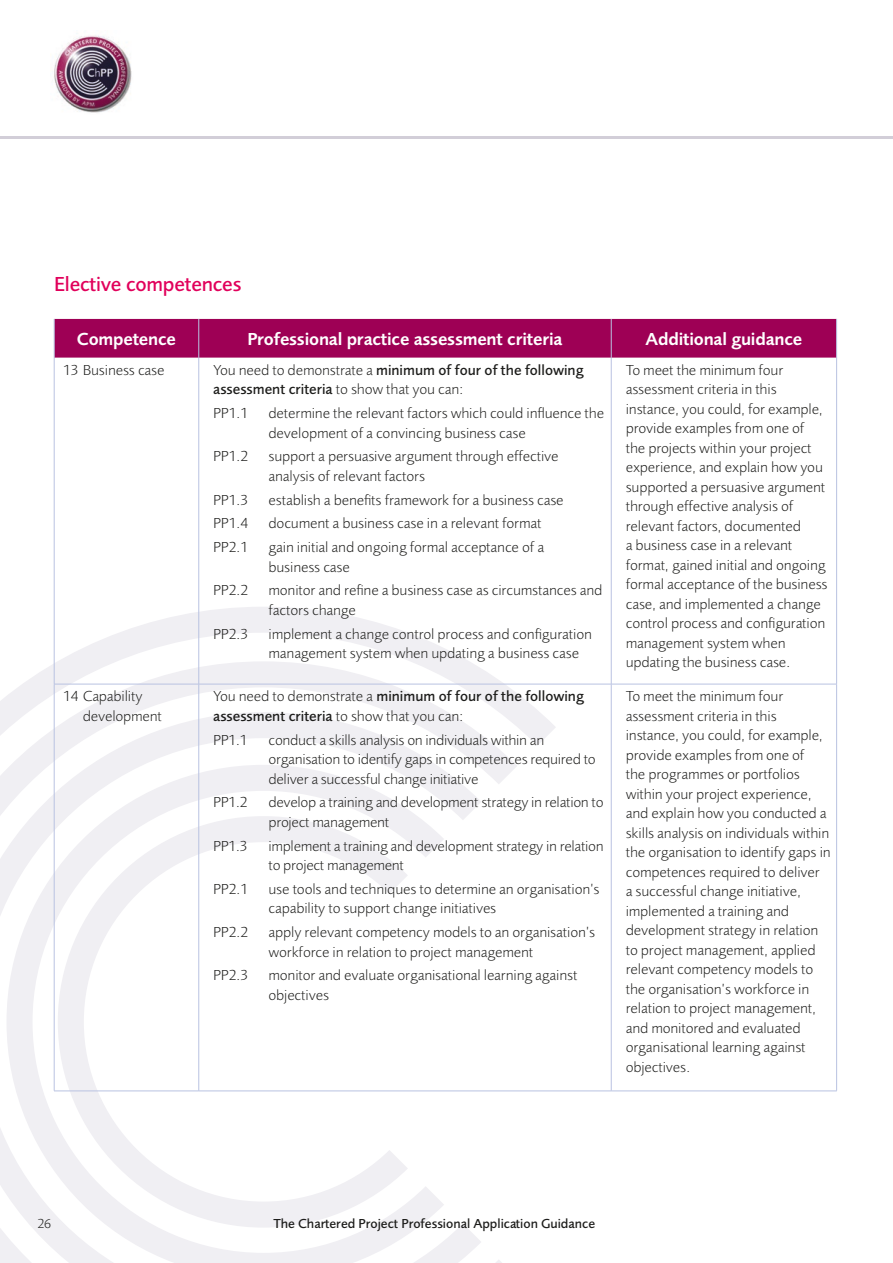
<style>
.page{position:relative;width:893px;height:1263px;background:#fff}
.page>*{position:absolute;margin:0;border:0;box-sizing:border-box;transform-origin:0 0}
.t1{font:500 21px "Foundry Sans";letter-spacing:-.01em;color:#e1005b}
.t2{font:600 18px "Foundry Sans";letter-spacing:-.01em;color:#fff}
.t3{font:300 15px/19.5px "Foundry Sans";color:#1d1d1b}
.t4{font:500 15px/19.5px "Foundry Sans";color:#1d1d1b}
.t5{font:500 13.5px "Foundry Sans";color:#1d1d1b}
.t6{font:300 13.5px "Foundry Sans";color:#1d1d1b}
.s1{font-weight:300}
</style>
<div class="page">
<svg style="left:53px;top:607px;width:503px;height:484px"></svg>
<svg style="left:0;top:661px;width:517px;height:602px"></svg>
<svg style="left:0;top:712px;width:481px;height:551px"></svg>
<svg style="left:7px;top:765px;width:437px;height:498px"></svg>
<svg style="left:58px;top:816px;width:350px;height:411px"></svg>
<hr style="left:0;top:136px;width:893px;height:2px;background:#d2ced8">
<img style="left:54px;top:35px;width:78px;height:78px">
<div style="left:55px;top:319px;width:781px;height:39px;background:#9e0055"></div>
<hr style="left:54px;top:319px;width:1px;height:39px;background:#b9c2e1">
<hr style="left:198px;top:319px;width:1px;height:39px;background:#b9c2e1">
<hr style="left:611px;top:319px;width:1px;height:39px;background:#b9c2e1">
<hr style="left:836px;top:319px;width:1px;height:39px;background:#b9c2e1">
<hr style="left:54px;top:358px;width:1px;height:326px;background:#b9c2e1">
<hr style="left:54px;top:684px;width:1px;height:407px;background:#b9c2e1">
<hr style="left:54px;top:684px;width:145px;height:1px;background:#b9c2e1">
<hr style="left:54px;top:1091px;width:145px;height:1px;background:#b9c2e1">
<hr style="left:198px;top:358px;width:1px;height:326px;background:#b9c2e1">
<hr style="left:198px;top:684px;width:1px;height:407px;background:#b9c2e1">
<hr style="left:199px;top:684px;width:412px;height:1px;background:#b9c2e1">
<hr style="left:199px;top:1091px;width:412px;height:1px;background:#b9c2e1">
<hr style="left:611px;top:358px;width:1px;height:326px;background:#b9c2e1">
<hr style="left:611px;top:684px;width:1px;height:407px;background:#b9c2e1">
<hr style="left:611px;top:684px;width:226px;height:1px;background:#b9c2e1">
<hr style="left:611px;top:1091px;width:226px;height:1px;background:#b9c2e1">
<hr style="left:836px;top:358px;width:1px;height:326px;background:#b9c2e1">
<hr style="left:836px;top:684px;width:1px;height:407px;background:#b9c2e1">
<h1 class="t1" style="left:54px;top:272px;width:189px">Elective competences</h1>
<p class="t2" style="left:77px;top:329px;width:101px">Competence</p>
<p class="t2" style="left:247px;top:329px;width:316px">Professional practice assessment criteria</p>
<p class="t2" style="left:645px;top:329px;width:158px">Additional guidance</p>
<p class="t3" style="left:63px;top:360px;width:103px">13 Business case</p>
<p class="t4" style="left:213px;top:360px;width:372px"><span class="s1">You need to demonstrate a</span> minimum of four of the following assessment criteria <span class="s1">to show that you can:</span></p>
<p class="t3" style="left:213px;top:403px;width:36px">PP1.1</p>
<p class="t3" style="left:269px;top:403px;width:337px">determine the relevant factors which could influence the development of a convincing business case</p>
<p class="t3" style="left:213px;top:446px;width:36px">PP1.2</p>
<p class="t3" style="left:269px;top:446px;width:291px">support a persuasive argument through effective analysis of relevant factors</p>
<p class="t3" style="left:213px;top:490px;width:36px">PP1.3</p>
<p class="t3" style="left:269px;top:490px;width:297px">establish a benefits framework for a business case</p>
<p class="t3" style="left:213px;top:513px;width:36px">PP1.4</p>
<p class="t3" style="left:269px;top:513px;width:274px">document a business case in a relevant format</p>
<p class="t3" style="left:213px;top:537px;width:36px">PP2.1</p>
<p class="t3" style="left:269px;top:537px;width:277px">gain initial and ongoing formal acceptance of a business case</p>
<p class="t3" style="left:213px;top:580px;width:36px">PP2.2</p>
<p class="t3" style="left:269px;top:580px;width:335px">monitor and refine a business case as circumstances and factors change</p>
<p class="t3" style="left:213px;top:624px;width:36px">PP2.3</p>
<p class="t3" style="left:269px;top:624px;width:325px">implement a change control process and configuration management system when updating a business case</p>
<p class="t3" style="left:626px;top:360px;width:203px">To meet the minimum four assessment criteria in this instance, you could, for example, provide examples from one of<br>the projects within your project experience, and explain how you supported a persuasive argument through effective analysis of relevant factors, documented<br>a business case in a relevant format, gained initial and ongoing formal acceptance of the business case, and implemented a change control process and configuration management system when updating the business case.</p>
<p class="t3" style="left:83px;top:686px;width:81px;text-indent:-20px">14 Capability development</p>
<p class="t4" style="left:213px;top:687px;width:372px"><span class="s1">You need to demonstrate a</span> minimum of four of the following assessment criteria <span class="s1">to show that you can:</span></p>
<p class="t3" style="left:213px;top:730px;width:36px">PP1.1</p>
<p class="t3" style="left:269px;top:730px;width:328px">conduct a skills analysis on individuals within an organisation to identify gaps in competences required to deliver a successful change initiative</p>
<p class="t3" style="left:213px;top:793px;width:36px">PP1.2</p>
<p class="t3" style="left:269px;top:793px;width:336px">develop a training and development strategy in relation to project management</p>
<p class="t3" style="left:213px;top:836px;width:36px">PP1.3</p>
<p class="t3" style="left:269px;top:836px;width:336px">implement a training and development strategy in relation to project management</p>
<p class="t3" style="left:213px;top:879px;width:36px">PP2.1</p>
<p class="t3" style="left:269px;top:879px;width:332px">use tools and techniques to determine an organisation’s capability to support change initiatives</p>
<p class="t3" style="left:213px;top:922px;width:36px">PP2.2</p>
<p class="t3" style="left:269px;top:922px;width:328px">apply relevant competency models to an organisation’s workforce in relation to project management</p>
<p class="t3" style="left:213px;top:966px;width:36px">PP2.3</p>
<p class="t3" style="left:269px;top:966px;width:310px">monitor and evaluate organisational learning against objectives</p>
<p class="t3" style="left:626px;top:686px;width:206px">To meet the minimum four assessment criteria in this instance, you could, for example, provide examples from one of<br>the programmes or portfolios within your project experience, and explain how you conducted a skills analysis on individuals within the organisation to identify gaps in competences required to deliver<br>a successful change initiative, implemented a training and development strategy in relation to project management, applied relevant competency models to the organisation’s workforce in relation to project management, and monitored and evaluated organisational learning against objectives.</p>
<p class="t6" style="left:37px;top:1215px;width:15px">26</p>
<p class="t5" style="left:273px;top:1215px;width:323px">The Chartered Project Professional Application Guidance</p>
</div>
